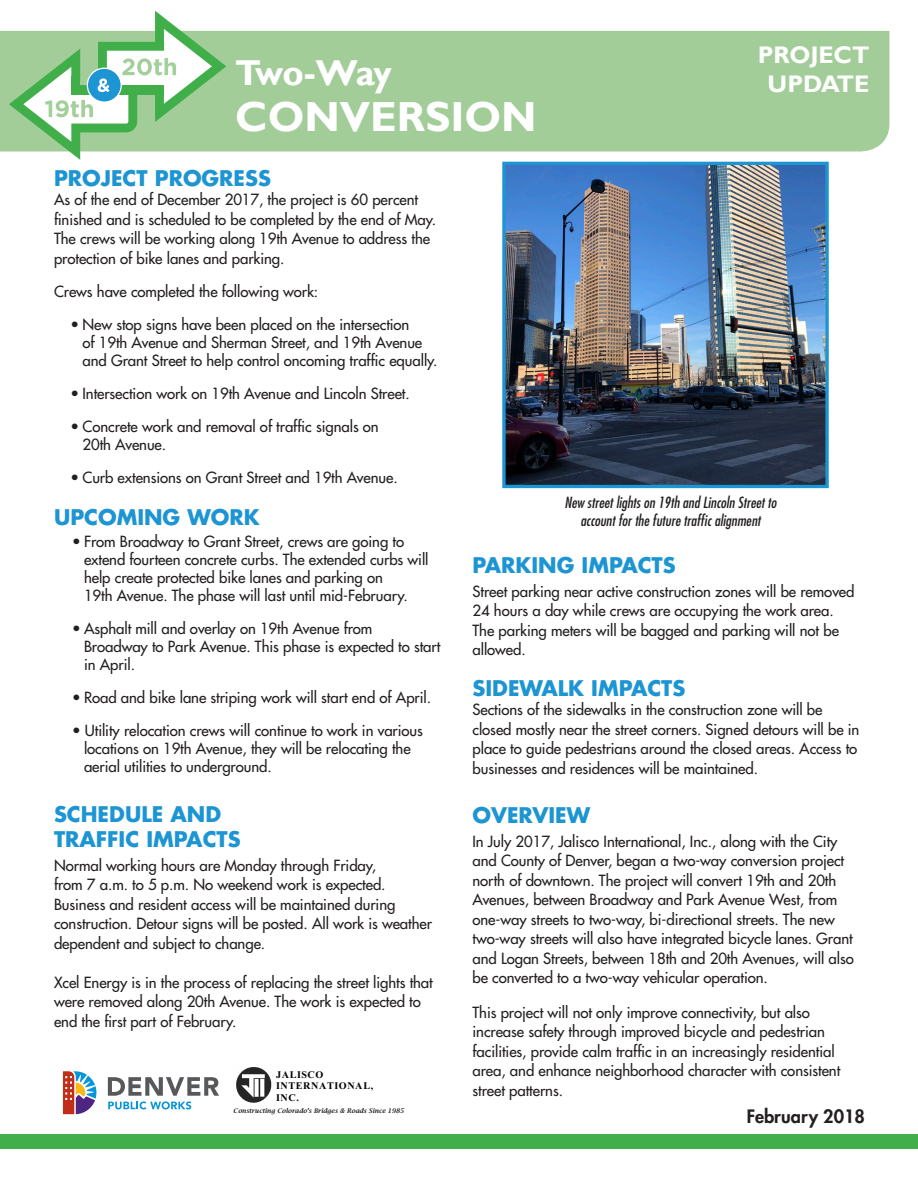
<style>
.page{position:relative;width:918px;height:1188px;background:#fff}
.page>*{position:absolute;margin:0;border:0;box-sizing:border-box;transform-origin:0 0}
.t1{font:700 42px "Gill Sans";color:#fff}
.t2{font:700 36px "Gill Sans";letter-spacing:-.05em;color:#fff}
.t3{font:700 24px/28.8px "Gill Sans";color:#fff;text-align:center}
.Heading_1{font:700 21px/25.2px "Futura Std";color:#1d95d3}
.body_text{font:700 21px "Futura Std";color:#1d95d3}
.t4{font:800 18px "Futura Std";color:#231f20}
.body_text-2{font:500 15px/19.5px "Futura Std";letter-spacing:-.005em;color:#231f20}
.Heading_1-2{font:italic condensed 15px/18px "Futura Std";color:#231f20;text-align:center}
.t5{font:700 10.2px/11.7px "Times New Roman";letter-spacing:.06em;color:#000}
.t6{font:italic 600 6.45px "Lucida Bright";color:#231f20}
</style>
<div class="page">
<svg style="left:63px;top:1071px;width:34px;height:43px"></svg>
<svg style="left:108px;top:1077px;width:111px;height:32px"></svg>
<div style="left:0;top:31px;width:890px;height:121px;background:#a2cd99"></div>
<div style="left:0;top:1134px;width:918px;height:15px;background:#40ae49"></div>
<svg style="left:9px;top:11px;width:217px;height:149px"></svg>
<img style="left:236px;top:1067px;width:36px;height:36px">
<img style="left:506px;top:166px;width:319px;height:318px">
<div style="left:502px;top:162px;width:327px;height:326px;border:3px solid #1d95d3"></div>
<p class="t2" style="left:235px;top:51px;width:158px">Two-Way</p>
<p class="t1" style="left:235px;top:92px;width:303px">CONVERSION</p>
<p class="t3" style="left:758px;top:41px;width:113px">PROJECT<br>UPDATE</p>
<p class="body_text" style="left:54px;top:164px;width:219px">PROJECT PROGRESS</p>
<p class="body_text-2" style="left:54px;top:190px;width:384px">As of the end of December 2017, the project is 60 percent finished and is scheduled to be completed by the end of May.<br>The crews will be working along 19th Avenue to address the protection of bike lanes and parking.</p>
<p class="body_text-2" style="left:54px;top:282px;width:266px">Crews have completed the following work:</p>
<p class="body_text-2" style="left:82px;top:315px;width:357px;line-height:18px;text-indent:-12px">• New stop signs have been placed on the intersection<br>of 19th Avenue and Sherman Street, and 19th Avenue and Grant Street to help control oncoming traffic equally.</p>
<p class="body_text-2" style="left:70px;top:384px;width:341px">• Intersection work on 19th Avenue and Lincoln Street.</p>
<p class="body_text-2" style="left:82px;top:417px;width:298px;line-height:18px;text-indent:-12px">• Concrete work and removal of traffic signals on<br>20th Avenue.</p>
<p class="body_text-2" style="left:70px;top:468px;width:329px">• Curb extensions on Grant Street and 19th Avenue.</p>
<p class="Heading_1" style="left:54px;top:504px;width:207px">UPCOMING WORK</p>
<p class="body_text-2" style="left:84px;top:533px;width:346px;line-height:18px;text-indent:-12px">• From Broadway to Grant Street, crews are going to extend fourteen concrete curbs. The extended curbs will help create protected bike lanes and parking on<br>19th Avenue. The phase will last until mid-February.</p>
<p class="body_text-2" style="left:84px;top:620px;width:358px;line-height:18px;text-indent:-12px">• Asphalt mill and overlay on 19th Avenue from<br>Broadway to Park Avenue. This phase is expected to start in April.</p>
<p class="body_text-2" style="left:72px;top:688px;width:361px">• Road and bike lane striping work will start end of April.</p>
<p class="body_text-2" style="left:84px;top:722px;width:340px;line-height:18px;text-indent:-12px">• Utility relocation crews will continue to work in various locations on 19th Avenue, they will be relocating the aerial utilities to underground.</p>
<p class="Heading_1" style="left:54px;top:801px;width:188px">SCHEDULE AND<br>TRAFFIC IMPACTS</p>
<p class="body_text-2" style="left:54px;top:856px;width:380px">Normal working hours are Monday through Friday,<br>from 7 a.m. to 5 p.m. No weekend work is expected.<br>Business and resident access will be maintained during construction. Detour signs will be posted. All work is weather dependent and subject to change.</p>
<p class="body_text-2" style="left:54px;top:973px;width:380px">Xcel Energy is in the process of replacing the street lights that were removed along 20th Avenue. The work is expected to end the first part of February.</p>
<p class="t5" style="left:276px;top:1068px;width:99px">JALISCO<br>INTERNATIONAL,<br>INC.</p>
<p class="t6" style="left:233px;top:1107px;width:172px">Constructing Colorado’s Bridges &amp; Roads Since 1985</p>
<p class="Heading_1-2" style="left:564px;top:494px;width:214px">New street lights on 19th and Lincoln Street to account for the future traffic alignment</p>
<p class="Heading_1" style="left:472px;top:552px;width:205px">PARKING IMPACTS</p>
<p class="body_text-2" style="left:472px;top:582px;width:384px">Street parking near active construction zones will be removed 24 hours a day while crews are occupying the work area.<br>The parking meters will be bagged and parking will not be allowed.</p>
<p class="body_text" style="left:472px;top:674px;width:214px">SIDEWALK IMPACTS</p>
<p class="body_text-2" style="left:472px;top:700px;width:388px">Sections of the sidewalks in the construction zone will be closed mostly near the street corners. Signed detours will be in place to guide pedestrians around the closed areas. Access to businesses and residences will be maintained.</p>
<p class="Heading_1" style="left:472px;top:802px;width:119px">OVERVIEW</p>
<p class="body_text-2" style="left:472px;top:832px;width:383px">In July 2017, Jalisco International, Inc., along with the City and County of Denver, began a two-way conversion project north of downtown. The project will convert 19th and 20th Avenues, between Broadway and Park Avenue West, from one-way streets to two-way, bi-directional streets. The new two-way streets will also have integrated bicycle lanes. Grant and Logan Streets, between 18th and 20th Avenues, will also be converted to a two-way vehicular operation.</p>
<p class="body_text-2" style="left:472px;top:1003px;width:369px">This project will not only improve connectivity, but also increase safety through improved bicycle and pedestrian facilities, provide calm traffic in an increasingly residential area, and enhance neighborhood character with consistent street patterns.</p>
<p class="t4" style="left:747px;top:1105px;width:120px">February 2018</p>
</div>
